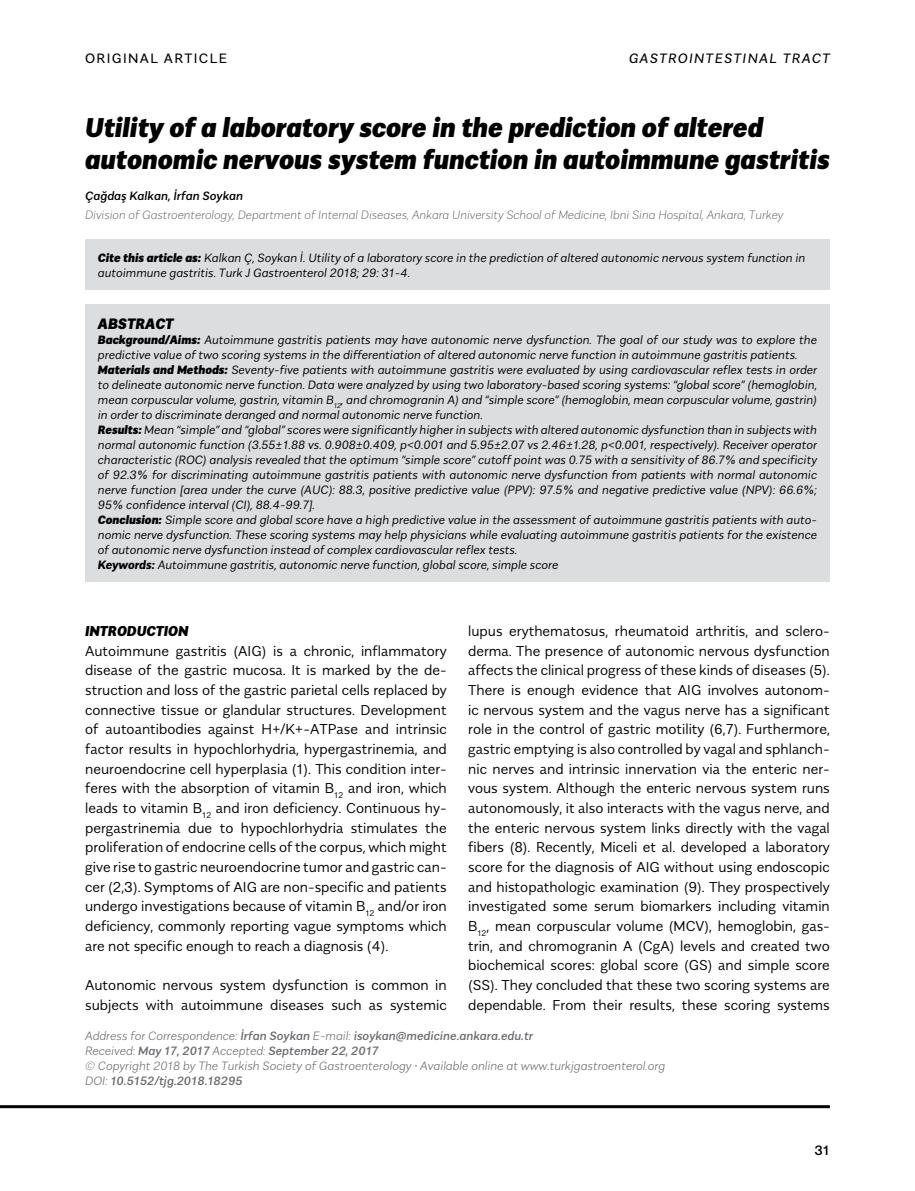
<style>
.page{position:relative;width:915px;height:1191px;background:#fff}
.page>*{position:absolute;margin:0;border:0;box-sizing:border-box;transform-origin:0 0}
.t1{font:italic 900 27px/31.5px "Alergia Normal";color:#000}
.t2{font:italic 900 15px "Alergia Normal";color:#000}
.t3{font:300 14.25px/19.6px "Alergia Normal";color:#000;text-align:justify}
.t4{font:italic 900 14.25px "Alergia Normal";color:#000}
.t5{font:italic 13.5px "Alergia Normal";letter-spacing:.1em;color:#000}
.t6{font:13.5px "Alergia Normal";letter-spacing:.1em;color:#000}
.t7{font:500 13.5px "Alergia Normal";color:#000}
.t8{font:italic 300 12px/15px "Alergia Normal";color:#000}
.t9{font:italic 200 12px/15px "Alergia Normal";color:#6d6e71}
.t10{font:italic 300 expanded 12px "Alergia Normal";color:#58595b}
.t11{font:italic 500 12px "Alergia Normal";color:#000}
.s1{font-weight:900}
.s2{font-weight:700}
.s3{font-weight:500}
</style>
<div class="page">
<div style="left:85px;top:304px;width:744px;height:278px;background:#dcddde"></div>
<hr style="left:0;top:1105px;width:829px;height:3px;background:#000">
<div style="left:85px;top:240px;width:744px;height:50px;background:#dcddde"></div>
<p class="t6" style="left:85px;top:48px;width:143px">ORIGINAL ARTICLE</p>
<p class="t5" style="left:628px;top:48px;width:203px">GASTROINTESTINAL TRACT</p>
<h1 class="t1" style="left:85px;top:109px;width:745px">Utility of a laboratory score in the prediction of altered autonomic nervous system function in autoimmune gastritis</h1>
<p class="t11" style="left:85px;top:186px;width:159px">Çağdaş Kalkan, İrfan Soykan</p>
<p class="t10" style="left:85px;top:206px;width:699px">Division of Gastroenterology, Department of Internal Diseases, Ankara University School of Medicine, Ibni Sina Hospital, Ankara, Turkey</p>
<p class="t8" style="left:98px;top:249px;width:708px"><span class="s1">Cite this article as:</span> Kalkan Ç, Soykan İ. Utility of a laboratory score in the prediction of altered autonomic nervous system function in autoimmune gastritis. Turk J Gastroenterol 2018; 29: 31-4.</p>
<p class="t2" style="left:98px;top:312px;width:77px">ABSTRACT</p>
<p class="t8" style="left:98px;top:331px;width:720px"><span class="s1">Background/Aims:</span> Autoimmune gastritis patients may have autonomic nerve dysfunction. The goal of our study was to explore the predictive value of two scoring systems in the differentiation of altered autonomic nerve function in autoimmune gastritis patients.<br><span class="s1">Materials and Methods:</span> Seventy-five patients with autoimmune gastritis were evaluated by using cardiovascular reflex tests in order to delineate autonomic nerve function. Data were analyzed by using two laboratory-based scoring systems: “global score” (hemoglobin, mean corpuscular volume, gastrin, vitamin B<sub>12</sub>, and chromogranin A) and “simple score” (hemoglobin, mean corpuscular volume, gastrin) in order to discriminate deranged and normal autonomic nerve function.<br><span class="s1">Results:</span> Mean “simple” and “global” scores were significantly higher in subjects with altered autonomic dysfunction than in subjects with normal autonomic function (3.55±1.88 vs. 0.908±0.409, p&lt;0.001 and 5.95±2.07 vs 2.46±1.28, p&lt;0.001, respectively). Receiver operator characteristic (ROC) analysis revealed that the optimum “simple score” cutoff point was 0.75 with a sensitivity of 86.7% and specificity of 92.3% for discriminating autoimmune gastritis patients with autonomic nerve dysfunction from patients with normal autonomic nerve function [area under the curve (AUC): 88.3, positive predictive value (PPV): 97.5% and negative predictive value (NPV): 66.6%; 95% confidence interval (CI), 88.4-99.7].<br><span class="s1">Conclusion:</span> Simple score and global score have a high predictive value in the assessment of autoimmune gastritis patients with auto&shy;nomic nerve dysfunction. These scoring systems may help physicians while evaluating autoimmune gastritis patients for the existence of autonomic nerve dysfunction instead of complex cardiovascular reflex tests.<br><span class="s2">Keywords:</span> Autoimmune gastritis, autonomic nerve function, global score, simple score</p>
<p class="t4" style="left:85px;top:619px;width:105px">INTRODUCTION</p>
<p class="t3" style="left:85px;top:640px;width:363px">Autoimmune gastritis (AIG) is a chronic, inflammatory disease of the gastric mucosa. It is marked by the de&shy;struction and loss of the gastric parietal cells replaced by connective tissue or glandular structures. Development of autoantibodies against H+/K+-ATPase and intrinsic factor results in hypochlorhydria, hypergastrinemia, and neuroendocrine cell hyperplasia (1). This condition inter&shy;feres with the absorption of vitamin B<sub>12</sub> and iron, which leads to vitamin B<sub>12</sub> and iron deficiency. Continuous hy&shy;pergastrinemia due to hypochlorhydria stimulates the proliferation of endocrine cells of the corpus, which might give rise to gastric neuroendocrine tumor and gastric can&shy;cer (2,3). Symptoms of AIG are non-specific and patients undergo investigations because of vitamin B<sub>12</sub> and/or iron deficiency, commonly reporting vague symptoms which are not specific enough to reach a diagnosis (4).</p>
<p class="t3" style="left:85px;top:974px;width:363px">Autonomic nervous system dysfunction is common in subjects with autoimmune diseases such as systemic</p>
<p class="t3" style="left:468px;top:620px;width:363px">lupus erythematosus, rheumatoid arthritis, and sclero&shy;derma. The presence of autonomic nervous dysfunction affects the clinical progress of these kinds of diseases (5).<br>There is enough evidence that AIG involves autonom&shy;ic nervous system and the vagus nerve has a significant role in the control of gastric motility (6,7). Furthermore, gastric emptying is also controlled by vagal and sphlanch&shy;nic nerves and intrinsic innervation via the enteric ner&shy;vous system. Although the enteric nervous system runs autonomously, it also interacts with the vagus nerve, and the enteric nervous system links directly with the vagal fibers (8). Recently, Miceli et al. developed a laboratory score for the diagnosis of AIG without using endoscopic and histopathologic examination (9). They prospectively investigated some serum biomarkers including vitamin B<sub>12</sub>, mean corpuscular volume (MCV), hemoglobin, gas&shy;trin, and chromogranin A (CgA) levels and created two biochemical scores: global score (GS) and simple score (SS). They concluded that these two scoring systems are dependable. From their results, these scoring systems</p>
<p class="t9" style="left:85px;top:1027px;width:581px">Address for Correspondence: <span class="s3">İrfan Soykan</span> E-mail: <span class="s3">isoykan@medicine.ankara.edu.tr<br></span>Received: <span class="s3">May 17, 2017</span> Accepted: <span class="s3">September 22, 2017<br></span>© Copyright 2018 by The Turkish Society of Gastroenterology • Available online at www.turkjgastroenterol.org DOI: <span class="s3">10.5152/tjg.2018.18295</span></p>
<p class="t7" style="left:814px;top:1139px;width:17px">31</p>
</div>
